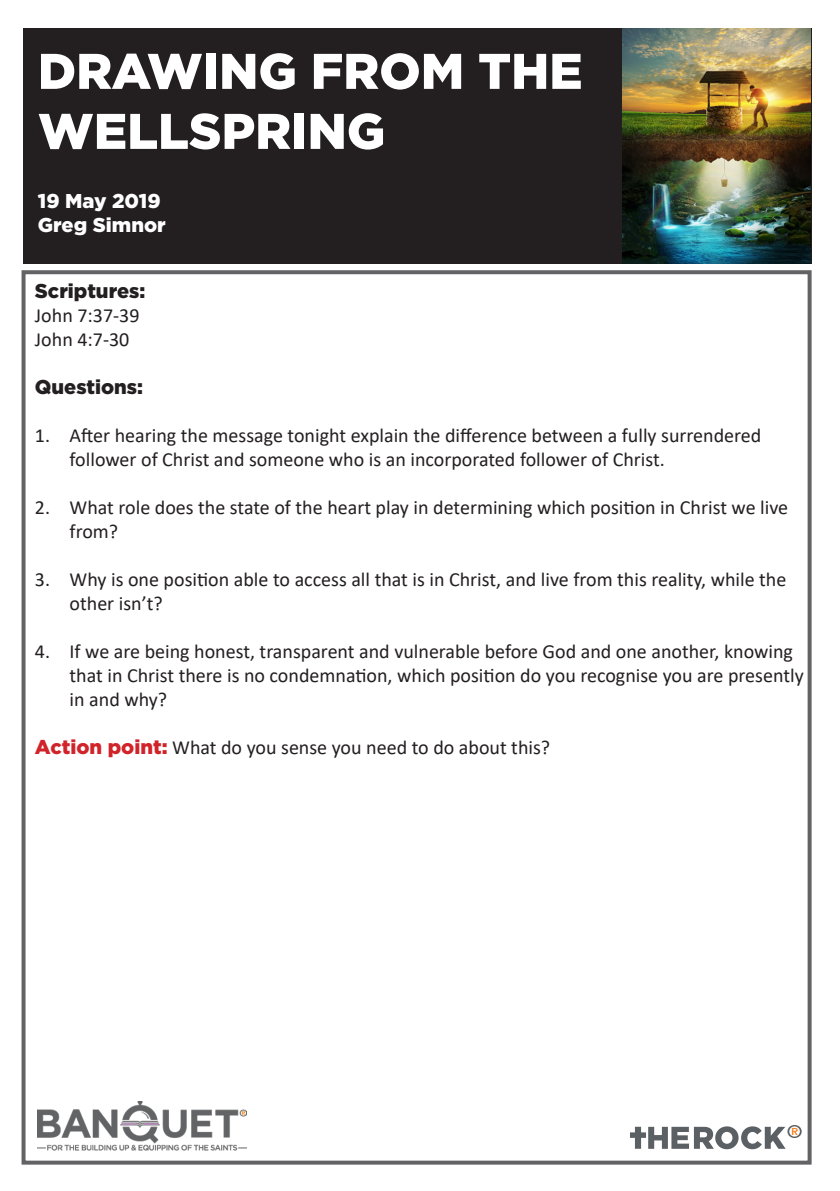
<style>
.page{position:relative;width:840px;height:1191px;background:#fff}
.page>*{position:absolute;margin:0;border:0;box-sizing:border-box;transform-origin:0 0}
.t1{font:900 50px/60px "Gotham";color:#fff}
.t2{font:20px/24px "Calibri";color:#231f20}
.t3{font:900 20px "Gotham";color:#231f20}
.t4{font:900 20px "Gotham";color:#fff}
.s1{font-family:"Gotham";font-weight:900;color:#d1232a}
</style>
<div class="page">
<div style="left:22px;top:270px;width:789px;height:894px;border:4px solid #636366"></div>
<svg style="left:630px;top:1125px;width:171px;height:24px"></svg>
<div style="left:24px;top:28px;width:787px;height:236px;background:#231f20"></div>
<img style="left:622px;top:28px;width:188px;height:236px">
<img style="left:37px;top:1101px;width:209px;height:49px">
<p class="t1" style="left:38px;top:40px;width:546px">DRAWING FROM THE<br>WELLSPRING</p>
<p class="t4" style="left:38px;top:189px;width:124px">19 May 2019</p>
<p class="t4" style="left:38px;top:213px;width:129px">Greg Simnor</p>
<p class="t3" style="left:35px;top:279px;width:112px">Scriptures:</p>
<p class="t2" style="left:35px;top:303px;width:106px">John 7:37-39</p>
<p class="t2" style="left:35px;top:327px;width:96px">John 4:7-30</p>
<p class="t3" style="left:35px;top:375px;width:110px">Questions:</p>
<p class="t2" style="left:70px;top:423px;width:693px;text-indent:-35px">1. After hearing the message tonight explain the difference between a fully surrendered follower of Christ and someone who is an incorporated follower of Christ.</p>
<p class="t2" style="left:70px;top:495px;width:719px;text-indent:-35px">2. What role does the state of the heart play in determining which position in Christ we live from?</p>
<p class="t2" style="left:70px;top:567px;width:718px;text-indent:-35px">3. Why is one position able to access all that is in Christ, and live from this reality, while the other isn’t?</p>
<p class="t2" style="left:70px;top:639px;width:735px;text-indent:-35px">4. If we are being honest, transparent and vulnerable before God and one another, knowing that in Christ there is no condemnation, which position do you recognise you are presently in and why?</p>
<p class="t2" style="left:35px;top:735px;width:516px"><span class="s1">Action point:</span> What do you sense you need to do about this?</p>
</div>
